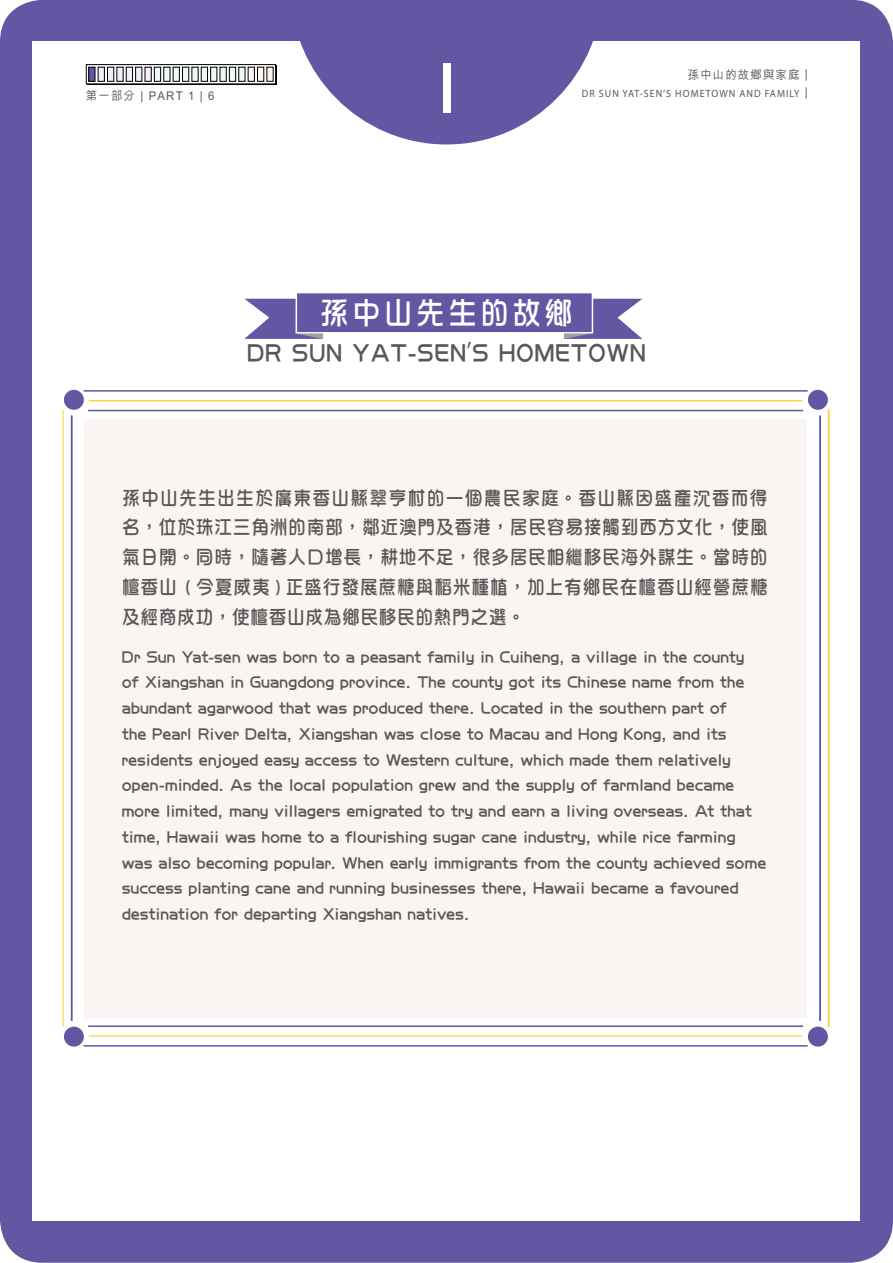
<style>
.page{position:relative;width:893px;height:1263px;background:#6356a3}
.page>*{position:absolute;margin:0;border:0;box-sizing:border-box;transform-origin:0 0}
.t1{font:80.7px "DF Hua Zong HK W5";color:#fff;scale:.95 1}
.t2{font:31.2px "DF Hua Zong HK W5";letter-spacing:.08em;color:#fff;scale:.95 1}
.t3{font:28.2px "DF Hua Zong HK W5";letter-spacing:.02em;color:#595757;scale:.95 1}
.t4{font:19.5px/30px "DF Hua Zong HK W5";letter-spacing:.005em;color:#595757;text-align:justify;scale:.95 1}
.t5{font:18.6px/25.8px "DF Hua Zong HK W5";letter-spacing:-.005em;color:#595757}
.t6{font:500 12px "M Hei HK";letter-spacing:.1em;color:#595757;scale:.95 1}
.t7{font:10.5px "Myriad Pro";letter-spacing:.1em;color:#595757;scale:.95 1}
.s1{font-family:"Myriad Pro";font-stretch:condensed}
</style>
<div class="page">
<div style="left:33px;top:41px;width:827px;height:1180px;background:#fff"></div>
<svg style="left:300px;top:41px;width:293px;height:103px"></svg>
<svg style="left:244px;top:299px;width:79px;height:40px"></svg>
<svg style="left:564px;top:299px;width:78px;height:40px"></svg>
<div style="left:296px;top:292px;width:297px;height:42px;background:#6356a3;border:2px solid #fff"></div>
<div style="left:84px;top:420px;width:723px;height:598px;background:#faf5f2"></div>
<hr style="left:84px;top:390px;width:724px;height:2px;background:#6356a3">
<hr style="left:89px;top:400px;width:713px;height:1px;background:#fdd23e">
<hr style="left:88px;top:410px;width:715px;height:1px;background:#6356a3">
<hr style="left:84px;top:1045px;width:724px;height:1px;background:#6356a3">
<hr style="left:89px;top:1035px;width:713px;height:2px;background:#fedb6d">
<hr style="left:88px;top:1025px;width:715px;height:2px;background:#6356a3">
<hr style="left:71px;top:416px;width:1px;height:605px;background:#6356a3">
<div style="left:64px;top:390px;width:20px;height:20px;background:#6356a3;border-radius:50%"></div>
<div style="left:64px;top:1027px;width:20px;height:19px;background:#6356a3;border-radius:50%"></div>
<hr style="left:828px;top:409px;width:1px;height:618px;background:#fdd23e">
<hr style="left:819px;top:416px;width:2px;height:605px;background:#6356a3">
<div style="left:808px;top:390px;width:20px;height:20px;background:#6356a3;border-radius:50%"></div>
<div style="left:808px;top:1027px;width:20px;height:19px;background:#6356a3;border-radius:50%"></div>
<hr style="left:62px;top:410px;width:2px;height:617px;background:#fedb6d">
<div style="left:87px;top:66px;width:190px;height:19px;background:#000"></div>
<svg style="left:88px;top:66px;width:186px;height:16px"></svg>
<div style="left:86px;top:64px;width:190px;height:20px;border:1px solid #000"></div>
<div style="left:89px;top:67px;width:6px;height:14px;background:#6356a3"></div>
<div style="left:88px;top:67px;width:7px;height:15px;border:1px solid #000"></div>
<div style="left:98px;top:67px;width:6px;height:14px;background:#f0eef7"></div>
<div style="left:98px;top:67px;width:7px;height:15px;border:1px solid #000"></div>
<div style="left:107px;top:67px;width:7px;height:14px;background:#f0eef7"></div>
<div style="left:107px;top:67px;width:7px;height:15px;border:1px solid #000"></div>
<div style="left:117px;top:67px;width:6px;height:14px;background:#f0eef7"></div>
<div style="left:126px;top:67px;width:7px;height:14px;background:#f0eef7"></div>
<div style="left:126px;top:67px;width:7px;height:15px;border:1px solid #000"></div>
<div style="left:136px;top:67px;width:6px;height:14px;background:#f0eef7"></div>
<div style="left:135px;top:67px;width:7px;height:15px;border:1px solid #000"></div>
<div style="left:145px;top:67px;width:6px;height:14px;background:#f0eef7"></div>
<div style="left:145px;top:67px;width:7px;height:15px;border:1px solid #000"></div>
<div style="left:154px;top:67px;width:7px;height:14px;background:#eff8f9"></div>
<div style="left:154px;top:67px;width:7px;height:15px;border:1px solid #000"></div>
<div style="left:220px;top:67px;width:6px;height:14px;background:#eff8f9"></div>
<div style="left:220px;top:67px;width:7px;height:15px;border:1px solid #000"></div>
<div style="left:164px;top:67px;width:6px;height:14px;background:#eff8f9"></div>
<div style="left:163px;top:67px;width:7px;height:15px;border:1px solid #000"></div>
<div style="left:229px;top:67px;width:7px;height:14px;background:#eff8f9"></div>
<div style="left:229px;top:67px;width:7px;height:15px;border:1px solid #000"></div>
<div style="left:173px;top:67px;width:6px;height:14px;background:#eff8f9"></div>
<div style="left:173px;top:67px;width:7px;height:15px;border:1px solid #000"></div>
<div style="left:239px;top:67px;width:6px;height:14px;background:#eff8f9"></div>
<div style="left:182px;top:67px;width:7px;height:14px;background:#eff8f9"></div>
<div style="left:182px;top:67px;width:7px;height:15px;border:1px solid #000"></div>
<div style="left:248px;top:67px;width:6px;height:14px;background:#fef4f2"></div>
<div style="left:248px;top:67px;width:7px;height:15px;border:1px solid #000"></div>
<div style="left:192px;top:67px;width:6px;height:14px;background:#eff8f9"></div>
<div style="left:257px;top:67px;width:7px;height:14px;background:#fef4f2"></div>
<div style="left:257px;top:67px;width:7px;height:15px;border:1px solid #000"></div>
<div style="left:201px;top:67px;width:7px;height:14px;background:#eff8f9"></div>
<div style="left:201px;top:67px;width:7px;height:15px;border:1px solid #000"></div>
<div style="left:267px;top:67px;width:6px;height:14px;background:#fef4f2"></div>
<div style="left:211px;top:67px;width:6px;height:14px;background:#eff8f9"></div>
<div style="left:210px;top:67px;width:7px;height:15px;border:1px solid #000"></div>
<p class="t6" style="left:86px;top:87px;width:53px">第一部分</p>
<p class="t6" style="left:140px;top:87px;width:5px">|</p>
<p class="t6" style="left:188px;top:87px;width:8px">1</p>
<p class="t6" style="left:149px;top:87px;width:37px">PART</p>
<p class="t6" style="left:200px;top:87px;width:17px">6|</p>
<h1 class="t1" style="left:434px;top:41px;width:28px">I</h1>
<p class="t6" style="left:688px;top:66px;width:119px">孫中山的故鄉與家庭</p>
<p class="t6" style="left:805px;top:64px;width:5px">|</p>
<p class="t6" style="left:805px;top:83px;width:5px">|</p>
<p class="t7" style="left:582px;top:87px;width:231px">DR SUN YAT-SEN S’ HOMETOWN AND FAMILY</p>
<h2 class="t2" style="left:319px;top:296px;width:269px">孫中山先生的故鄉</h2>
<h3 class="t3" style="left:247px;top:336px;width:421px">DR SUN YAT-SEN S<span class="s1">’</span> HOMETOWN</h3>
<p class="t4" style="left:122px;top:482px;width:682px">孫中山先生出生於廣東香山縣翠亨村的一個農民家庭。香山縣因盛產沉香而得名，位於珠江三角洲的南部，鄰近澳門及香港，居民容易接觸到西方文化，使風氣日開。同時，隨著人口增長，耕地不足，很多居民相繼移民海外謀生。當時的檀香山 ( 今夏威夷 ) 正盛行發展蔗糖與稻米種植，加上有鄉民在檀香山經營蔗糖及經商成功，使檀香山成為鄉民移民的熱門之選。</p>
<p class="t5" style="left:122px;top:643px;width:646px">Dr Sun Yat-sen was born to a peasant family in Cuiheng a, village in the county<br>of Xiangshan in Guangdong province. The county got its Chinese name from the abundant agarwood that was produced there. Located in the southern part of<br>the Pearl River Delta, Xiangshan was close to Macau and Hong Kong, and its residents enjoyed easy access to Western culture, which made them relatively open-minded. As the local population grew and the supply of farmland became more limited, many villagers emigrated to try and earn a living overseas. At that time, Hawaii was home to a flourishing sugar cane industry, while rice farming was also becoming popular. When early immigrants from the county achieved some success planting cane and running businesses there, Hawaii became a favoured destination for departing Xiangshan natives.</p>
</div>
